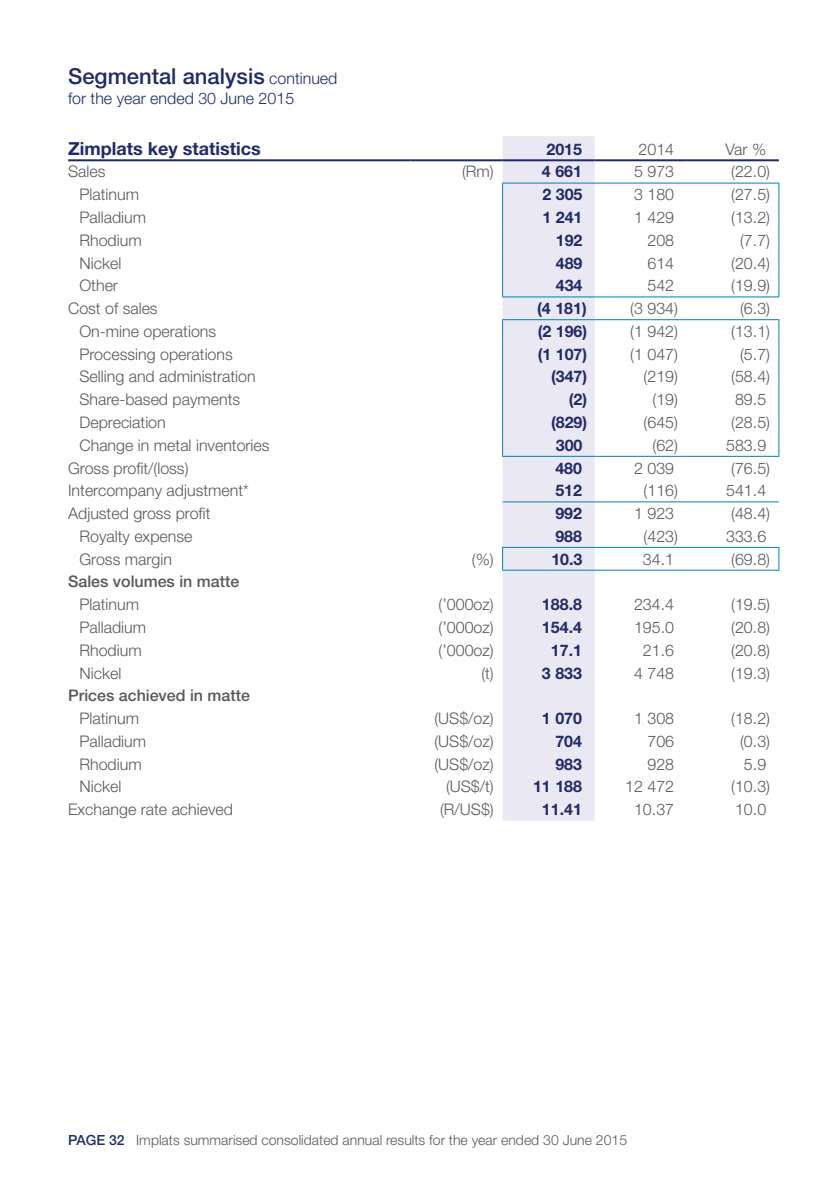
<style>
.page{position:relative;width:840px;height:1191px;background:#fff}
.page>*{position:absolute;margin:0;border:0;box-sizing:border-box;transform-origin:0 0}
.t1{font:500 22px "Helvetica Neue LT Std";color:#222a67}
.t2{font:700 18px "Helvetica Neue LT Std";color:#222a67}
.t3{font:300 16px "Helvetica Neue LT Std";color:#57585a}
.t4{font:700 16px "Helvetica Neue LT Std";color:#222a67}
.t5{font:500 16px "Helvetica Neue LT Std";color:#57585a}
.t6{font:300 16px "Helvetica Neue LT Std";color:#222a67}
.t7{font:300 14px "Helvetica Neue LT Std";color:#57585a}
.s1{font-weight:300;font-size:16px}
.s2{font-weight:500;color:#222a67}
</style>
<div class="page">
<div style="left:502px;top:136px;width:92px;height:684px;background:#eae9f3"></div>
<svg style="left:778px;top:184px;width:1px;height:112px"></svg>
<svg style="left:778px;top:320px;width:1px;height:136px"></svg>
<svg style="left:778px;top:548px;width:1px;height:21px"></svg>
<hr style="left:68px;top:159px;width:342px;height:2px;background:#212a67">
<hr style="left:410px;top:159px;width:92px;height:2px;background:#212a67">
<hr style="left:502px;top:159px;width:92px;height:2px;background:#212a67">
<hr style="left:594px;top:159px;width:92px;height:2px;background:#212a67">
<hr style="left:686px;top:159px;width:92px;height:2px;background:#212a67">
<hr style="left:502px;top:183px;width:92px;height:1px;background:#0082ae">
<hr style="left:594px;top:183px;width:92px;height:1px;background:#0082ae">
<hr style="left:686px;top:183px;width:93px;height:1px;background:#0082ae">
<svg style="left:502px;top:184px;width:1px;height:112px"></svg>
<hr style="left:502px;top:296px;width:92px;height:1px;background:#0082ae">
<hr style="left:594px;top:296px;width:92px;height:1px;background:#0082ae">
<hr style="left:686px;top:296px;width:93px;height:1px;background:#0082ae">
<hr style="left:502px;top:319px;width:92px;height:1px;background:#0082ae">
<hr style="left:594px;top:319px;width:92px;height:1px;background:#0082ae">
<hr style="left:686px;top:319px;width:93px;height:1px;background:#0082ae">
<svg style="left:502px;top:320px;width:1px;height:136px"></svg>
<hr style="left:502px;top:456px;width:92px;height:1px;background:#0082ae">
<hr style="left:594px;top:456px;width:92px;height:1px;background:#0082ae">
<hr style="left:686px;top:456px;width:93px;height:1px;background:#0082ae">
<hr style="left:502px;top:501px;width:92px;height:1px;background:#0082ae">
<hr style="left:594px;top:501px;width:92px;height:1px;background:#0082ae">
<hr style="left:686px;top:501px;width:92px;height:1px;background:#0082ae">
<hr style="left:502px;top:547px;width:92px;height:1px;background:#0082ae">
<svg style="left:502px;top:548px;width:1px;height:21px"></svg>
<hr style="left:594px;top:547px;width:92px;height:1px;background:#0082ae">
<hr style="left:686px;top:547px;width:93px;height:1px;background:#0082ae">
<hr style="left:502px;top:569px;width:92px;height:1px;background:#0082ae">
<hr style="left:594px;top:569px;width:92px;height:1px;background:#0082ae">
<hr style="left:686px;top:569px;width:93px;height:1px;background:#0082ae">
<h1 class="t1" style="left:68px;top:63px;width:271px">Segmental analysis <span class="s1">continued</span></h1>
<p class="t6" style="left:68px;top:88px;width:227px">for the year ended 30 June 2015</p>
<p class="t2" style="left:68px;top:137px;width:194px">Zimplats key statistics</p>
<p class="t4" style="left:546px;top:139px;width:37px">2015</p>
<p class="t3" style="left:638px;top:139px;width:37px">2014</p>
<p class="t3" style="left:725px;top:139px;width:42px">Var %</p>
<p class="t3" style="left:68px;top:162px;width:39px">Sales</p>
<p class="t3" style="left:462px;top:162px;width:33px">(Rm)</p>
<p class="t4" style="left:541px;top:162px;width:42px">4 661</p>
<p class="t3" style="left:633px;top:162px;width:42px">5 973</p>
<p class="t3" style="left:730px;top:162px;width:40px">(22.0)</p>
<p class="t3" style="left:79px;top:185px;width:61px">Platinum</p>
<p class="t4" style="left:542px;top:185px;width:42px">2 305</p>
<p class="t3" style="left:633px;top:185px;width:42px">3 180</p>
<p class="t3" style="left:730px;top:185px;width:40px">(27.5)</p>
<p class="t3" style="left:79px;top:207px;width:68px">Palladium</p>
<p class="t4" style="left:542px;top:207px;width:42px">1 241</p>
<p class="t3" style="left:633px;top:207px;width:42px">1 429</p>
<p class="t3" style="left:730px;top:207px;width:40px">(13.2)</p>
<p class="t3" style="left:79px;top:230px;width:64px">Rhodium</p>
<p class="t4" style="left:555px;top:230px;width:28px">192</p>
<p class="t3" style="left:647px;top:230px;width:28px">208</p>
<p class="t3" style="left:739px;top:230px;width:31px">(7.7)</p>
<p class="t3" style="left:79px;top:253px;width:43px">Nickel</p>
<p class="t4" style="left:555px;top:253px;width:28px">489</p>
<p class="t3" style="left:647px;top:253px;width:28px">614</p>
<p class="t3" style="left:730px;top:253px;width:40px">(20.4)</p>
<p class="t3" style="left:79px;top:276px;width:40px">Other</p>
<p class="t4" style="left:555px;top:276px;width:28px">434</p>
<p class="t3" style="left:647px;top:276px;width:28px">542</p>
<p class="t3" style="left:730px;top:276px;width:40px">(19.9)</p>
<p class="t3" style="left:68px;top:298px;width:91px">Cost of sales</p>
<p class="t4" style="left:537px;top:298px;width:51px">(4 181)</p>
<p class="t3" style="left:630px;top:298px;width:49px">(3 934)</p>
<p class="t3" style="left:739px;top:298px;width:31px">(6.3)</p>
<p class="t3" style="left:79px;top:321px;width:138px">On-mine operations</p>
<p class="t4" style="left:537px;top:321px;width:51px">(2 196)</p>
<p class="t3" style="left:630px;top:321px;width:49px">(1 942)</p>
<p class="t3" style="left:730px;top:321px;width:40px">(13.1)</p>
<p class="t3" style="left:79px;top:344px;width:155px">Processing operations</p>
<p class="t4" style="left:537px;top:344px;width:51px">(1 107)</p>
<p class="t3" style="left:630px;top:344px;width:49px">(1 047)</p>
<p class="t3" style="left:739px;top:344px;width:31px">(5.7)</p>
<p class="t3" style="left:79px;top:367px;width:178px">Selling and administration</p>
<p class="t4" style="left:550px;top:367px;width:38px">(347)</p>
<p class="t3" style="left:643px;top:367px;width:36px">(219)</p>
<p class="t3" style="left:730px;top:367px;width:40px">(58.4)</p>
<p class="t3" style="left:79px;top:390px;width:162px">Share-based payments</p>
<p class="t4" style="left:568px;top:389px;width:20px">(2)</p>
<p class="t3" style="left:652px;top:390px;width:27px">(19)</p>
<p class="t3" style="left:734px;top:390px;width:33px">89.5</p>
<p class="t3" style="left:79px;top:412px;width:88px">Depreciation</p>
<p class="t4" style="left:550px;top:412px;width:38px">(829)</p>
<p class="t3" style="left:643px;top:412px;width:36px">(645)</p>
<p class="t3" style="left:730px;top:412px;width:40px">(28.5)</p>
<p class="t3" style="left:79px;top:435px;width:191px">Change in metal inventories</p>
<p class="t4" style="left:555px;top:435px;width:28px">300</p>
<p class="t3" style="left:652px;top:435px;width:27px">(62)</p>
<p class="t3" style="left:725px;top:435px;width:42px">583.9</p>
<p class="t3" style="left:68px;top:458px;width:122px">Gross profit/(loss)</p>
<p class="t4" style="left:555px;top:458px;width:28px">480</p>
<p class="t3" style="left:633px;top:458px;width:42px">2 039</p>
<p class="t3" style="left:730px;top:458px;width:40px">(76.5)</p>
<p class="t3" style="left:68px;top:481px;width:182px">Intercompany adjustment*</p>
<p class="t4" style="left:555px;top:481px;width:28px">512</p>
<p class="t3" style="left:643px;top:481px;width:36px">(116)</p>
<p class="t3" style="left:725px;top:481px;width:42px">541.4</p>
<p class="t3" style="left:68px;top:503px;width:144px">Adjusted gross profit</p>
<p class="t4" style="left:555px;top:503px;width:28px">992</p>
<p class="t3" style="left:633px;top:503px;width:42px">1 923</p>
<p class="t3" style="left:730px;top:503px;width:40px">(48.4)</p>
<p class="t3" style="left:79px;top:526px;width:114px">Royalty expense</p>
<p class="t4" style="left:555px;top:526px;width:28px">988</p>
<p class="t3" style="left:643px;top:526px;width:36px">(423)</p>
<p class="t3" style="left:725px;top:526px;width:42px">333.6</p>
<p class="t3" style="left:79px;top:549px;width:94px">Gross margin</p>
<p class="t3" style="left:471px;top:549px;width:23px">(%)</p>
<p class="t4" style="left:551px;top:549px;width:33px">10.3</p>
<p class="t3" style="left:642px;top:549px;width:33px">34.1</p>
<p class="t3" style="left:730px;top:549px;width:40px">(69.8)</p>
<p class="t5" style="left:68px;top:572px;width:173px">Sales volumes in matte</p>
<p class="t3" style="left:79px;top:594px;width:61px">Platinum</p>
<p class="t3" style="left:438px;top:594px;width:57px">(’000oz)</p>
<p class="t4" style="left:541px;top:594px;width:42px">188.8</p>
<p class="t3" style="left:633px;top:594px;width:42px">234.4</p>
<p class="t3" style="left:730px;top:594px;width:40px">(19.5)</p>
<p class="t3" style="left:79px;top:617px;width:68px">Palladium</p>
<p class="t3" style="left:438px;top:617px;width:57px">(’000oz)</p>
<p class="t4" style="left:541px;top:617px;width:42px">154.4</p>
<p class="t3" style="left:633px;top:617px;width:42px">195.0</p>
<p class="t3" style="left:730px;top:617px;width:40px">(20.8)</p>
<p class="t3" style="left:79px;top:640px;width:64px">Rhodium</p>
<p class="t3" style="left:438px;top:640px;width:57px">(’000oz)</p>
<p class="t4" style="left:550px;top:640px;width:33px">17.1</p>
<p class="t3" style="left:642px;top:640px;width:33px">21.6</p>
<p class="t3" style="left:730px;top:640px;width:40px">(20.8)</p>
<p class="t3" style="left:79px;top:663px;width:43px">Nickel</p>
<p class="t3" style="left:481px;top:663px;width:14px">(t)</p>
<p class="t4" style="left:541px;top:663px;width:42px">3 833</p>
<p class="t3" style="left:633px;top:663px;width:42px">4 748</p>
<p class="t3" style="left:730px;top:663px;width:40px">(19.3)</p>
<p class="t5" style="left:68px;top:686px;width:183px">Prices achieved in matte</p>
<p class="t3" style="left:79px;top:708px;width:61px">Platinum</p>
<p class="t3" style="left:434px;top:708px;width:61px">(US$/oz)</p>
<p class="t4" style="left:541px;top:708px;width:42px">1 070</p>
<p class="t3" style="left:633px;top:708px;width:42px">1 308</p>
<p class="t3" style="left:730px;top:708px;width:40px">(18.2)</p>
<p class="t3" style="left:79px;top:731px;width:68px">Palladium</p>
<p class="t3" style="left:434px;top:731px;width:61px">(US$/oz)</p>
<p class="t4" style="left:555px;top:731px;width:28px">704</p>
<p class="t3" style="left:647px;top:731px;width:28px">706</p>
<p class="t3" style="left:739px;top:731px;width:31px">(0.3)</p>
<p class="t3" style="left:79px;top:754px;width:64px">Rhodium</p>
<p class="t3" style="left:434px;top:754px;width:61px">(US$/oz)</p>
<p class="t4" style="left:555px;top:754px;width:28px">983</p>
<p class="t3" style="left:647px;top:754px;width:28px">928</p>
<p class="t3" style="left:743px;top:754px;width:24px">5.9</p>
<p class="t3" style="left:79px;top:777px;width:43px">Nickel</p>
<p class="t3" style="left:446px;top:777px;width:49px">(US$/t)</p>
<p class="t4" style="left:532px;top:776px;width:50px">11 188</p>
<p class="t3" style="left:624px;top:777px;width:50px">12 472</p>
<p class="t3" style="left:730px;top:777px;width:40px">(10.3)</p>
<p class="t3" style="left:68px;top:799px;width:166px">Exchange rate achieved</p>
<p class="t3" style="left:440px;top:799px;width:55px">(R/US$)</p>
<p class="t4" style="left:541px;top:799px;width:42px">11.41</p>
<p class="t3" style="left:633px;top:799px;width:42px">10.37</p>
<p class="t3" style="left:734px;top:799px;width:33px">10.0</p>
<p class="t7" style="left:68px;top:1131px;width:560px"><span class="s2">PAGE 32</span> Implats summarised consolidated annual results for the year ended 30 June 2015</p>
</div>
